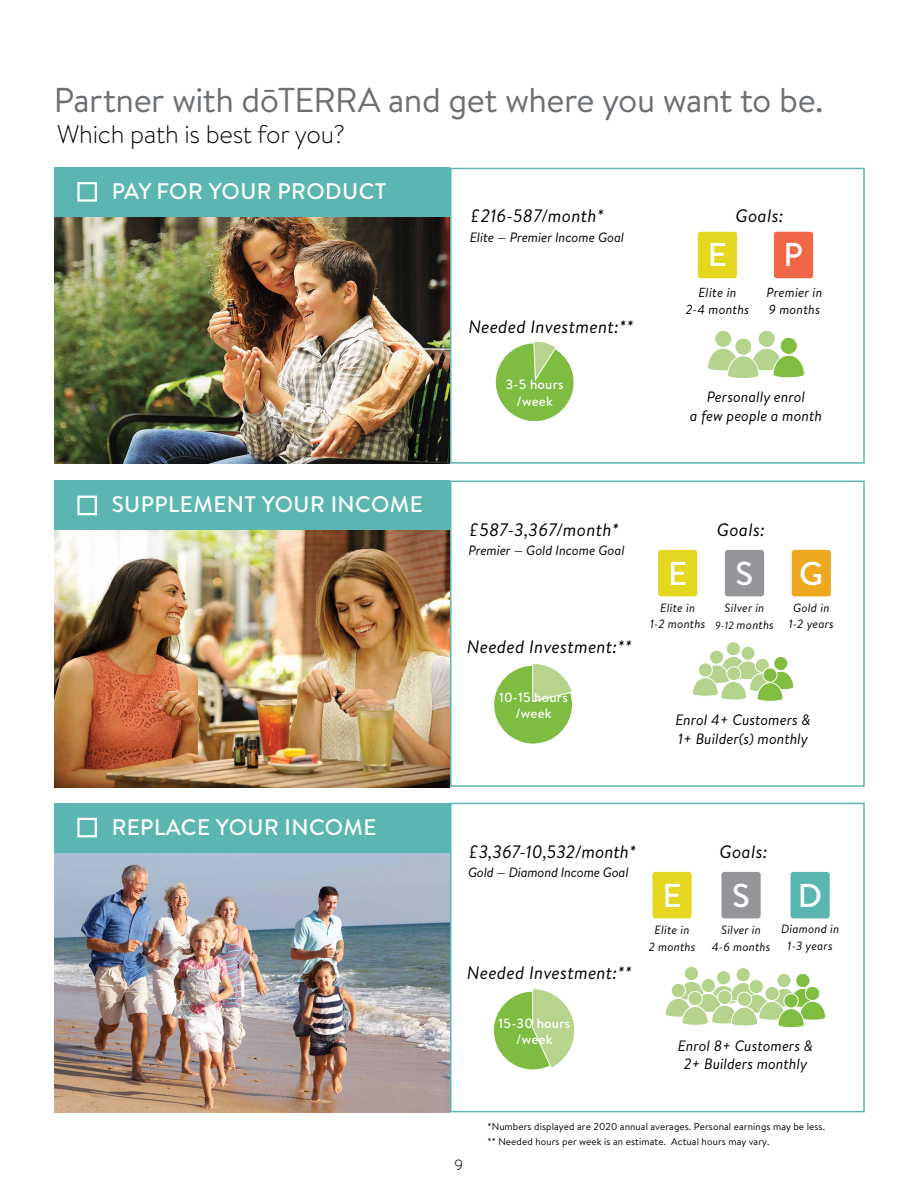
<style>
.page{position:relative;width:918px;height:1188px;background:#fff}
.page>*{position:absolute;margin:0;border:0;box-sizing:border-box;transform-origin:0 0}
.t1{font:34.5px "Brandon Text";letter-spacing:-.015em;color:#6c7074}
.t2{font:500 33px "Brandon Text";color:#fff}
.t3{font:300 25.5px "Brandon Text";letter-spacing:-.01em;color:#000}
.t4{font:500 22.5px "Brandon Text";letter-spacing:.02em;color:#fff}
.t5{font:italic 18px "Brandon Text";letter-spacing:.015em;color:#000}
.t6{font:italic 15px/18.8px "Brandon Text";color:#000;text-align:center}
.t7{font:15px "Quicksand";color:#000}
.t8{font:italic 13.5px "Brandon Text";letter-spacing:-.005em;color:#000}
.t9{font:500 13.5px/16.5px "Brandon Text";letter-spacing:.015em;color:#fff;text-align:center}
.t10{font:italic 13.2px/17px "Brandon Text";letter-spacing:.015em;color:#000;text-align:center}
.t11{font:italic 12px/16.8px "Brandon Text";letter-spacing:.015em;color:#000;text-align:center}
.t12{font:9.9px/14.9px "Brandon Text";letter-spacing:.01em;color:#000}
.s1{font-size:10.5px}
</style>
<div class="page">
<img style="left:54px;top:217px;width:396px;height:247px">
<svg style="left:708px;top:330px;width:97px;height:48px"></svg>
<div style="left:496px;top:343px;width:78px;height:78px;background:#7fbc42;border-radius:50%"></div>
<svg style="left:533px;top:341px;width:23px;height:40px"></svg>
<div style="left:450px;top:168px;width:415px;height:296px;border:2px solid #5bb6b1"></div>
<div style="left:54px;top:167px;width:396px;height:50px;background:#5bb6b1"></div>
<div style="left:77px;top:182px;width:20px;height:20px;border:2px solid #fff"></div>
<img style="left:54px;top:530px;width:396px;height:258px">
<div style="left:54px;top:481px;width:396px;height:49px;background:#5bb6b1"></div>
<div style="left:450px;top:481px;width:415px;height:306px;border:2px solid #5bb6b1"></div>
<svg style="left:693px;top:642px;width:101px;height:60px"></svg>
<div style="left:494px;top:666px;width:78px;height:78px;background:#7fbc42;border-radius:50%"></div>
<svg style="left:532px;top:663px;width:40px;height:39px"></svg>
<img style="left:54px;top:852px;width:396px;height:260px">
<div style="left:54px;top:803px;width:396px;height:49px;background:#5bb6b1"></div>
<div style="left:450px;top:803px;width:415px;height:309px;border:2px solid #5bb6b1"></div>
<div style="left:494px;top:992px;width:78px;height:77px;background:#7fbc42;border-radius:50%"></div>
<svg style="left:532px;top:989px;width:43px;height:80px"></svg>
<svg style="left:665px;top:967px;width:161px;height:61px"></svg>
<div style="left:77px;top:496px;width:20px;height:19px;border:2px solid #fff"></div>
<div style="left:77px;top:818px;width:20px;height:19px;border:2px solid #fff"></div>
<div style="left:698px;top:232px;width:39px;height:46px;background:#e5d71f;border-radius:3px"></div>
<div style="left:774px;top:232px;width:39px;height:46px;background:#f16647;border-radius:3px"></div>
<div style="left:658px;top:550px;width:39px;height:46px;background:#e5d71f;border-radius:3px"></div>
<div style="left:652px;top:872px;width:40px;height:46px;background:#e5d71f;border-radius:3px"></div>
<div style="left:725px;top:550px;width:39px;height:46px;background:#939598;border-radius:3px"></div>
<div style="left:721px;top:872px;width:40px;height:46px;background:#939598;border-radius:3px"></div>
<div style="left:791px;top:872px;width:39px;height:46px;background:#5bb6b1;border-radius:3px"></div>
<div style="left:792px;top:550px;width:39px;height:46px;background:#eda920;border-radius:3px"></div>
<h1 class="t1" style="left:54px;top:76px;width:771px">Partner with dōTERRA and get where you want to be.</h1>
<h3 class="t3" style="left:57px;top:117px;width:289px">Which path is best for you?</h3>
<p class="t4" style="left:112px;top:175px;width:276px">PAY FOR YOUR PRODUCT</p>
<p class="t4" style="left:112px;top:489px;width:312px">SUPPLEMENT YOUR INCOME</p>
<p class="t4" style="left:112px;top:811px;width:266px">REPLACE YOUR INCOME</p>
<p class="t5" style="left:470px;top:204px;width:136px">£216-587/month*</p>
<p class="t8" style="left:470px;top:228px;width:156px">Elite — Premier Income Goal</p>
<p class="t5" style="left:468px;top:315px;width:167px">Needed Investment:**</p>
<p class="t9" style="left:506px;top:376px;width:59px">3-5 hours /week</p>
<h2 class="t2" style="left:708px;top:232px;width:21px">E</h2>
<p class="t5" style="left:736px;top:204px;width:50px">Goals:</p>
<h2 class="t2" style="left:784px;top:232px;width:21px">P</h2>
<p class="t10" style="left:686px;top:284px;width:65px">Elite in<br>2-4 months</p>
<p class="t10" style="left:766px;top:284px;width:58px;text-align:left">Premier in<br>9 months</p>
<p class="t6" style="left:690px;top:387px;width:134px">Personally enrol<br>a few people a month</p>
<p class="t5" style="left:468px;top:517px;width:152px">£587-3,367/month*</p>
<p class="t8" style="left:468px;top:541px;width:158px">Premier — Gold Income Goal</p>
<p class="t5" style="left:467px;top:635px;width:167px">Needed Investment:**</p>
<p class="t9" style="left:499px;top:689px;width:70px">10-15 hours /week</p>
<h2 class="t2" style="left:668px;top:550px;width:21px">E</h2>
<p class="t11" style="left:650px;top:599px;width:57px">Elite in<br>1-2 months</p>
<p class="t5" style="left:717px;top:517px;width:50px">Goals:</p>
<h2 class="t2" style="left:735px;top:550px;width:19px">S</h2>
<p class="t11" style="left:715px;top:599px;width:60px">Silver in<br><span class="s1">9-12</span> months</p>
<h2 class="t2" style="left:799px;top:550px;width:25px">G</h2>
<p class="t11" style="left:789px;top:599px;width:46px">Gold in<br>1-2 years</p>
<p class="t6" style="left:675px;top:710px;width:137px;text-align:left">Enrol 4+ Customers &amp;<br>1+ Builder(s) monthly</p>
<p class="t5" style="left:468px;top:839px;width:170px">£3,367-10,532/month*</p>
<p class="t8" style="left:468px;top:863px;width:162px">Gold — Diamond Income Goal</p>
<p class="t5" style="left:467px;top:960px;width:167px">Needed Investment:**</p>
<p class="t9" style="left:499px;top:1014px;width:73px">15-30 hours /week</p>
<h2 class="t2" style="left:662px;top:872px;width:21px">E</h2>
<p class="t11" style="left:649px;top:921px;width:48px">Elite in<br>2 months</p>
<p class="t5" style="left:720px;top:839px;width:50px">Goals:</p>
<h2 class="t2" style="left:732px;top:872px;width:19px">S</h2>
<p class="t11" style="left:712px;top:921px;width:60px">Silver in<br>4-6 months</p>
<h2 class="t2" style="left:798px;top:872px;width:26px">D</h2>
<p class="t11" style="left:781px;top:920px;width:60px">Diamond in<br>1-3 years</p>
<p class="t6" style="left:678px;top:1036px;width:137px">Enrol 8+ Customers &amp;<br>2+ Builders monthly</p>
<p class="t7" style="left:454px;top:1156px;width:11px">9</p>
<p class="t12" style="left:488px;top:1119px;width:339px">*Numbers displayed are 2020 annual averages. Personal earnings may be less. ** Needed hours per week is an estimate. Actual hours may vary.</p>
</div>
